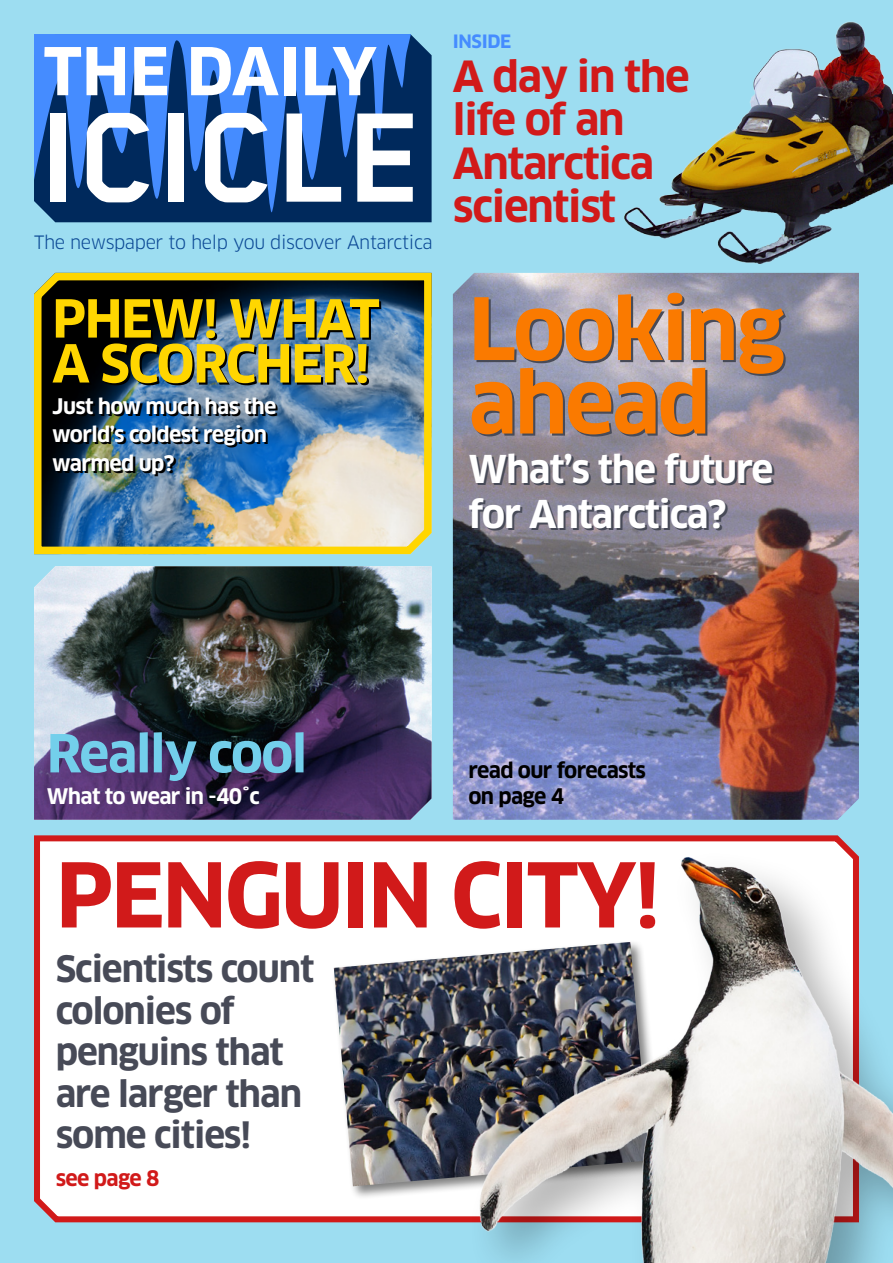
<style>
.page{position:relative;width:893px;height:1263px;background:#9dddf1}
.page>*{position:absolute;margin:0;border:0;box-sizing:border-box;transform-origin:0 0}
.t1{font:700 147.45px "Blender Pro";color:#fff}
.t2{font:700 87px "Clan OT";letter-spacing:-.03em;color:#d11a1a}
.t3{font:700 83.7px/73.5px "Clan OT";letter-spacing:-.03em;color:#fa7a00}
.t4{font:700 64.2px "Clan OT";color:#fff}
.t5{font:700 51.15px/44.8px "Clan OT";letter-spacing:-.03em;color:#ffd600}
.t6{font:700 51.15px "Clan OT";letter-spacing:-.03em;color:#73cfeb}
.t7{font:700 42px/43.5px "Clan OT";letter-spacing:-.03em;color:#d11a1a}
.t8{font:700 37.5px/45px "Clan OT";letter-spacing:-.03em;color:#fff}
.t9{font:700 35.55px/41.5px "Clan OT";letter-spacing:-.03em;color:#474a57}
.t10{font:700 21px/28.5px "Clan OT";letter-spacing:-.03em;color:#fff}
.t11{font:700 21px/25.5px "Clan OT";letter-spacing:-.03em;color:#000}
.t12{font:700 21px "Clan OT";letter-spacing:-.03em;color:#d11a1a}
.t13{font:18px "Clan OT";letter-spacing:-.02em;color:#0a4794}
.t14{font:700 18px "Clan OT";letter-spacing:-.02em;color:#458cff}
</style>
<div class="page">
<img style="left:453px;top:273px;width:406px;height:547px">
<img style="left:34px;top:566px;width:398px;height:254px">
<div style="left:34px;top:835px;width:419px;height:388px;background:#fff"></div>
<div style="left:332px;top:940px;width:331px;height:260px;background:#000;opacity:.5"></div>
<img style="left:334px;top:942px;width:119px;height:244px">
<img style="left:453px;top:835px;width:440px;height:428px">
<img style="left:34px;top:272px;width:398px;height:283px">
<svg style="left:411px;top:35px;width:21px;height:187px;background:#0b3566"></svg>
<svg style="left:34px;top:34px;width:377px;height:189px;background:#1f55a3"></svg>
<img style="left:624px;top:21px;width:269px;height:243px">
<p class="t4" style="left:44px;top:34px;width:335px">THE DAILY</p>
<p class="t1" style="left:44px;top:77px;width:385px">ICICLE</p>
<p class="t13" style="left:34px;top:232px;width:400px">The newspaper to help you discover Antarctica</p>
<p class="t5" style="left:52px;top:297px;width:329px">PHEW! WHAT<br>A SCORCHER!</p>
<p class="t10" style="left:52px;top:392px;width:226px">Just how much has the world’s coldest region warmed up?</p>
<p class="t14" style="left:453px;top:31px;width:60px">INSIDE</p>
<p class="t7" style="left:453px;top:55px;width:238px">A day in the life of an<br>Antarctica scientist</p>
<p class="t3" style="left:468px;top:293px;width:318px">Looking ahead</p>
<p class="t8" style="left:468px;top:447px;width:307px">What’s the future for Antarctica?</p>
<p class="t6" style="left:47px;top:724px;width:262px">Really cool</p>
<p class="t10" style="left:47px;top:782px;width:215px">What to wear in -40˚c</p>
<p class="t11" style="left:468px;top:758px;width:179px">read our forecasts on page 4</p>
<p class="t2" style="left:56px;top:845px;width:606px">PENGUIN CITY!</p>
<p class="t9" style="left:56px;top:949px;width:260px">Scientists count colonies of penguins that are larger than some cities!</p>
<p class="t12" style="left:56px;top:1165px;width:105px">see page 8</p>
</div>
